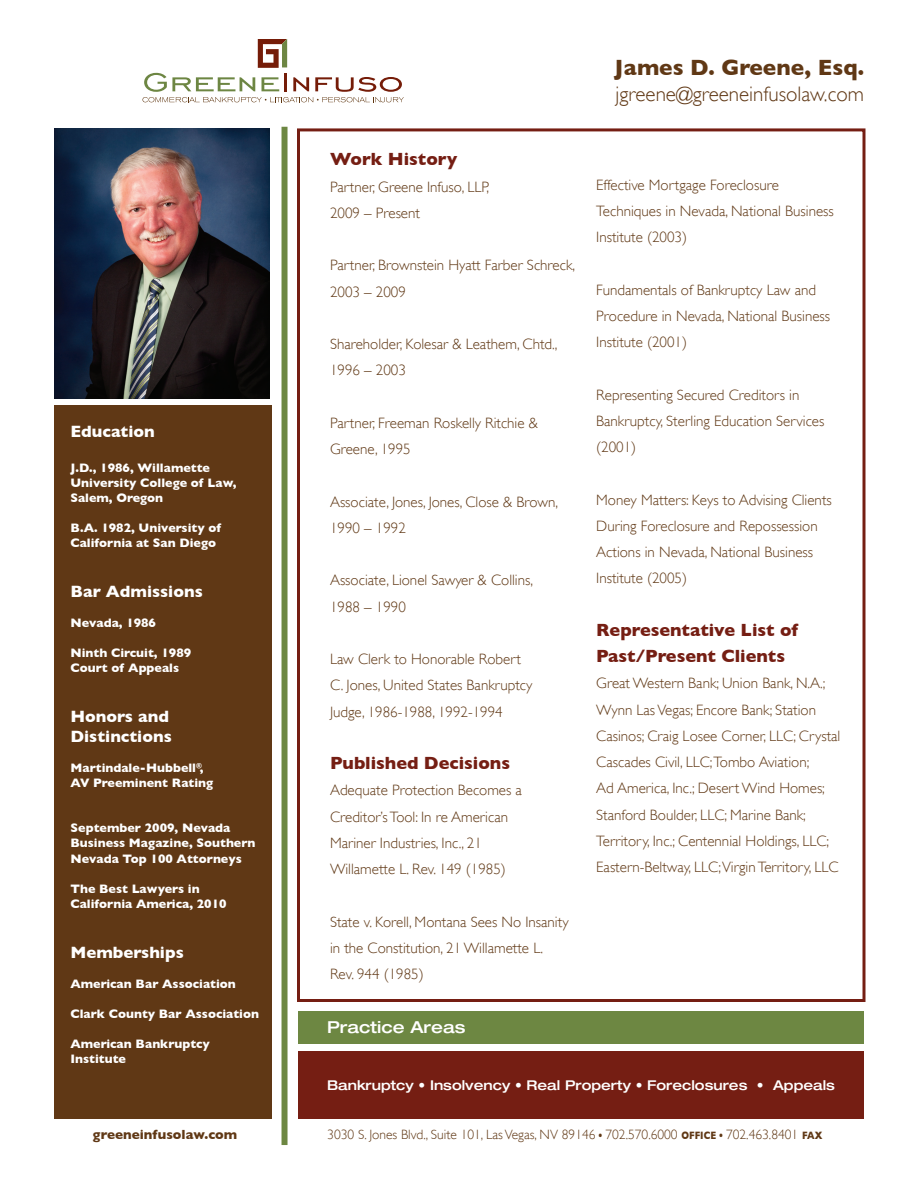
<style>
.page{position:relative;width:918px;height:1188px;background:#fff}
.page>*{position:absolute;margin:0;border:0;box-sizing:border-box;transform-origin:0 0}
.t1{font:700 22.5px "Gill Sans";color:#603815}
.t2{font:300 21px "Gill Sans";color:#603815}
.t3{font:700 18px/26.2px "Gill Sans";color:#751e13}
.t4{font:700 16.65px/20.1px "Gill Sans";color:#fff}
.t5{font:500 expanded 16.5px "Helvetica Neue";color:#fff}
.t6{font:300 15px/26.2px "Gill Sans";color:#603815}
.t7{font:300 13.5px "Gill Sans";color:#603815}
.t8{font:500 expanded 13.5px "Helvetica Neue";color:#fff}
.t9{font:700 13.5px "Gill Sans";color:#603815}
.t10{font:700 12.45px/15px "Gill Sans";color:#fff}
.s1{font-weight:700;font-size:10.95px}
</style>
<div class="page">
<img style="left:54px;top:128px;width:216px;height:270px">
<svg style="left:142px;top:39px;width:262px;height:63px"></svg>
<div style="left:282px;top:127px;width:6px;height:1018px;background:#6d8742"></div>
<div style="left:54px;top:405px;width:218px;height:714px;background:#603815"></div>
<div style="left:297px;top:128px;width:569px;height:874px;border:3px solid #751e13"></div>
<div style="left:298px;top:1052px;width:566px;height:67px;background:#751e13"></div>
<div style="left:298px;top:1011px;width:566px;height:33px;background:#6d8742"></div>
<p class="t4" style="left:70px;top:421px;width:86px">Education</p>
<p class="t10" style="left:70px;top:460px;width:168px">J.D., 1986, Willamette<br>University College of Law,<br>Salem, Oregon</p>
<p class="t10" style="left:70px;top:520px;width:152px">B.A. 1982, University of<br>California at San Diego</p>
<p class="t4" style="left:70px;top:581px;width:134px">Bar Admissions</p>
<p class="t10" style="left:70px;top:615px;width:87px">Nevada, 1986</p>
<p class="t10" style="left:70px;top:645px;width:122px">Ninth Circuit, 1989<br>Court of Appeals</p>
<p class="t4" style="left:70px;top:707px;width:103px">Honors and<br>Distinctions</p>
<p class="t10" style="left:70px;top:761px;width:144px">Martindale-Hubbell<sup>®</sup>,<br>AV Preeminent Rating</p>
<p class="t10" style="left:70px;top:821px;width:187px">September 2009, Nevada<br>Business Magazine, Southern<br>Nevada Top 100 Attorneys</p>
<p class="t10" style="left:70px;top:881px;width:158px">The Best Lawyers in<br>California America, 2010</p>
<p class="t4" style="left:70px;top:942px;width:115px">Memberships</p>
<p class="t10" style="left:70px;top:976px;width:167px">American Bar Association</p>
<p class="t10" style="left:70px;top:1006px;width:190px">Clark County Bar Association</p>
<p class="t10" style="left:70px;top:1036px;width:141px">American Bankruptcy<br>Institute</p>
<p class="t3" style="left:330px;top:146px;width:129px">Work History</p>
<p class="t6" style="left:330px;top:173px;width:161px">Partner, Greene Infuso, LLP,<br>2009 – Present</p>
<p class="t6" style="left:330px;top:252px;width:247px">Partner, Brownstein Hyatt Farber Schreck,<br>2003 – 2009</p>
<p class="t6" style="left:330px;top:331px;width:229px">Shareholder, Kolesar &amp; Leathem, Chtd.,<br>1996 – 2003</p>
<p class="t6" style="left:330px;top:410px;width:210px">Partner, Freeman Roskelly Ritchie &amp;<br>Greene, 1995</p>
<p class="t6" style="left:330px;top:488px;width:230px">Associate, Jones, Jones, Close &amp; Brown,<br>1990 – 1992</p>
<p class="t6" style="left:330px;top:567px;width:205px">Associate, Lionel Sawyer &amp; Collins,<br>1988 – 1990</p>
<p class="t6" style="left:330px;top:646px;width:204px">Law Clerk to Honorable Robert<br>C. Jones, United States Bankruptcy<br>Judge, 1986-1988, 1992-1994</p>
<p class="t3" style="left:330px;top:750px;width:182px">Published Decisions</p>
<p class="t6" style="left:330px;top:777px;width:194px">Adequate Protection Becomes a<br>Creditor’s Tool: In re American<br>Mariner Industries, Inc., 21<br>Willamette L. Rev. 149 (1985)</p>
<p class="t6" style="left:330px;top:908px;width:240px">State v. Korell, Montana Sees No Insanity in the Constitution, 21 Willamette L.<br>Rev. 944 (1985)</p>
<p class="t5" style="left:327px;top:1017px;width:140px">Practice Areas</p>
<h1 class="t1" style="left:615px;top:55px;width:251px">James D. Greene, Esq.</h1>
<h2 class="t2" style="left:616px;top:81px;width:250px">jgreene@greeneinfusolaw.com</h2>
<p class="t6" style="left:596px;top:171px;width:239px">Effective Mortgage Foreclosure<br>Techniques in Nevada, National Business<br>Institute (2003)</p>
<p class="t6" style="left:596px;top:276px;width:235px">Fundamentals of Bankruptcy Law and<br>Procedure in Nevada, National Business<br>Institute (2001)</p>
<p class="t6" style="left:596px;top:381px;width:230px">Representing Secured Creditors in<br>Bankruptcy, Sterling Education Services (2001)</p>
<p class="t6" style="left:596px;top:486px;width:237px">Money Matters: Keys to Advising Clients During Foreclosure and Repossession Actions in Nevada, National Business Institute (2005)</p>
<p class="t3" style="left:596px;top:617px;width:203px">Representative List of<br>Past/Present Clients</p>
<p class="t6" style="left:596px;top:670px;width:246px">Great Western Bank; Union Bank, N.A.; Wynn Las Vegas; Encore Bank; Station Casinos; Craig Losee Corner, LLC; Crystal Cascades Civil, LLC;Tombo Aviation;<br>Ad America, Inc.; Desert Wind Homes; Stanford Boulder, LLC; Marine Bank; Territory, Inc.; Centennial Holdings, LLC; Eastern-Beltway, LLC;Virgin Territory, LLC</p>
<p class="t8" style="left:327px;top:1077px;width:509px">Bankruptcy • Insolvency • Real Property • Foreclosures • Appeals</p>
<p class="t9" style="left:93px;top:1126px;width:146px">greeneinfusolaw.com</p>
<p class="t7" style="left:327px;top:1126px;width:497px">3030 S. Jones Blvd., Suite 101, Las Vegas, NV 89146 <span class="s1">•</span> 702.570.6000 <span class="s1">OFFICE •</span> 702.463.8401 <span class="s1">FAX</span></p>
</div>
